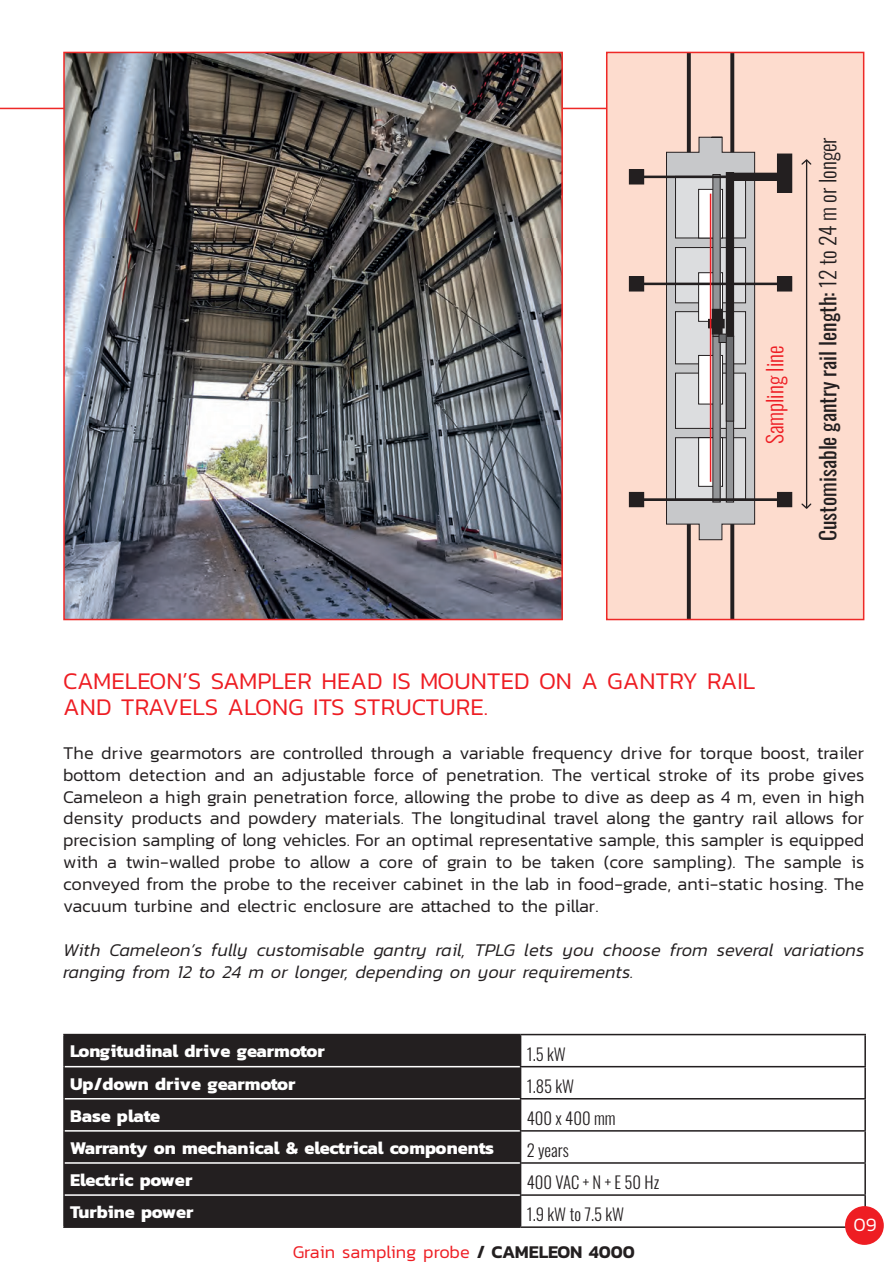
<style>
.page{position:relative;width:893px;height:1263px;background:#fff}
.page>*{position:absolute;margin:0;border:0;box-sizing:border-box;transform-origin:0 0}
.t1{font:300 24.3px/25.8px "Kanit";color:#ee1d23}
.t2{font:21.6px "Oswald";color:#231f20}
.t3{font:300 21.6px "Oswald";color:#ee1d23}
.t4{font:300 19.2px "Kanit";color:#fff}
.t5{font:300 18.3px/21.9px "Kanit";color:#231f20;text-align:justify}
.t6{font:italic 300 18.3px/21.9px "Kanit";color:#231f20}
.t7{font:700 18.3px "Kanit";color:#fff}
.t8{font:300 18.3px "Kanit";color:#ee1d23}
.t9{font:300 16.65px "Oswald";color:#231f20}
.s1{font-weight:300}
.s2{font-weight:600;color:#231f20}
</style>
<div class="page">
<hr style="left:0;top:108px;width:722px;height:1px;background:#ee2927">
<img style="left:66px;top:55px;width:494px;height:562px">
<div style="left:63px;top:52px;width:500px;height:568px;border:2px solid #ee2927"></div>
<div style="left:65px;top:1035px;width:455px;height:191px;background:#231f20"></div>
<hr style="left:521px;top:1034px;width:345px;height:1px;background:#231f20">
<hr style="left:864px;top:1035px;width:2px;height:31px;background:#231f20">
<hr style="left:520px;top:1066px;width:346px;height:1px;background:#231f20">
<hr style="left:864px;top:1067px;width:2px;height:31px;background:#231f20">
<hr style="left:520px;top:1098px;width:346px;height:1px;background:#231f20">
<hr style="left:864px;top:1099px;width:2px;height:31px;background:#231f20">
<hr style="left:520px;top:1130px;width:346px;height:1px;background:#231f20">
<hr style="left:864px;top:1131px;width:2px;height:31px;background:#231f20">
<hr style="left:520px;top:1162px;width:346px;height:2px;background:#231f20">
<hr style="left:864px;top:1164px;width:2px;height:30px;background:#231f20">
<hr style="left:520px;top:1194px;width:346px;height:2px;background:#231f20">
<hr style="left:864px;top:1196px;width:2px;height:30px;background:#231f20">
<hr style="left:521px;top:1226px;width:345px;height:2px;background:#231f20">
<hr style="left:63px;top:1067px;width:2px;height:32px;background:#231f20">
<hr style="left:520px;top:1067px;width:1px;height:31px;background:#231f20">
<hr style="left:63px;top:1099px;width:2px;height:32px;background:#231f20">
<hr style="left:520px;top:1099px;width:1px;height:31px;background:#231f20">
<hr style="left:63px;top:1131px;width:2px;height:32px;background:#231f20">
<hr style="left:520px;top:1131px;width:1px;height:31px;background:#231f20">
<hr style="left:63px;top:1163px;width:2px;height:32px;background:#231f20">
<hr style="left:520px;top:1164px;width:1px;height:30px;background:#231f20">
<hr style="left:63px;top:1195px;width:2px;height:31px;background:#231f20">
<hr style="left:520px;top:1196px;width:1px;height:30px;background:#231f20">
<hr style="left:63px;top:1226px;width:458px;height:2px;background:#231f20">
<hr style="left:65px;top:1098px;width:455px;height:1px;background:#fff">
<hr style="left:65px;top:1130px;width:455px;height:1px;background:#fff">
<hr style="left:65px;top:1162px;width:455px;height:2px;background:#fff">
<hr style="left:65px;top:1194px;width:455px;height:2px;background:#fff">
<hr style="left:63px;top:1034px;width:458px;height:1px;background:#231f20">
<hr style="left:63px;top:1035px;width:2px;height:32px;background:#231f20">
<hr style="left:520px;top:1035px;width:1px;height:31px;background:#231f20">
<hr style="left:65px;top:1066px;width:455px;height:1px;background:#fff">
<div style="left:845px;top:1206px;width:39px;height:39px;background:#ee1d23;border-radius:50%"></div>
<div style="left:607px;top:52px;width:257px;height:567px;background:#fddcce"></div>
<svg style="left:666px;top:55px;width:89px;height:562px"></svg>
<div style="left:675px;top:438px;width:70px;height:61px;background:#dcdddf"></div>
<div style="left:675px;top:437px;width:71px;height:63px;border:1px solid #231f20"></div>
<div style="left:675px;top:176px;width:70px;height:62px;background:#dcdddf"></div>
<div style="left:675px;top:176px;width:71px;height:62px;border:1px solid #231f20"></div>
<div style="left:675px;top:373px;width:70px;height:55px;background:#dcdddf"></div>
<div style="left:675px;top:373px;width:71px;height:56px;border:1px solid #231f20"></div>
<div style="left:675px;top:248px;width:70px;height:55px;background:#dcdddf"></div>
<div style="left:675px;top:247px;width:71px;height:56px;border:1px solid #231f20"></div>
<div style="left:675px;top:312px;width:70px;height:52px;background:#dcdddf"></div>
<div style="left:675px;top:311px;width:71px;height:53px;border:1px solid #231f20"></div>
<svg style="left:700px;top:357px;width:21px;height:45px"></svg>
<div style="left:698px;top:355px;width:25px;height:49px;border:1px solid #231f20"></div>
<svg style="left:700px;top:439px;width:21px;height:46px"></svg>
<div style="left:698px;top:437px;width:25px;height:50px;border:1px solid #231f20"></div>
<svg style="left:700px;top:274px;width:21px;height:46px"></svg>
<div style="left:698px;top:272px;width:25px;height:50px;border:1px solid #231f20"></div>
<svg style="left:700px;top:191px;width:21px;height:45px"></svg>
<div style="left:698px;top:189px;width:25px;height:49px;border:1px solid #231f20"></div>
<div style="left:629px;top:492px;width:15px;height:15px;background:#231f20"></div>
<div style="left:777px;top:492px;width:15px;height:15px;background:#231f20"></div>
<div style="left:713px;top:336px;width:7px;height:166px;background:#939598"></div>
<div style="left:713px;top:175px;width:7px;height:161px;background:#939598"></div>
<div style="left:712px;top:309px;width:10px;height:25px;background:#231f20"></div>
<div style="left:709px;top:319px;width:15px;height:9px;background:#231f20"></div>
<div style="left:708px;top:319px;width:16px;height:9px;border:1px solid #231f20"></div>
<div style="left:726px;top:336px;width:8px;height:166px;background:#939598"></div>
<div style="left:726px;top:336px;width:8px;height:166px;border:1px solid #231f20"></div>
<div style="left:726px;top:336px;width:8px;height:85px;background:#6c6d70"></div>
<div style="left:726px;top:336px;width:8px;height:85px;border:1px solid #231f20"></div>
<div style="left:726px;top:172px;width:8px;height:164px;background:#231f20"></div>
<div style="left:642px;top:498px;width:146px;height:3px;border:1px solid #231f20"></div>
<div style="left:629px;top:277px;width:15px;height:14px;background:#231f20"></div>
<div style="left:629px;top:276px;width:15px;height:15px;border:1px solid #231f20"></div>
<div style="left:777px;top:277px;width:15px;height:14px;background:#231f20"></div>
<div style="left:777px;top:276px;width:15px;height:15px;border:1px solid #231f20"></div>
<div style="left:642px;top:283px;width:146px;height:2px;border:1px solid #231f20"></div>
<div style="left:629px;top:170px;width:15px;height:14px;background:#231f20"></div>
<div style="left:629px;top:169px;width:15px;height:15px;border:1px solid #231f20"></div>
<div style="left:777px;top:154px;width:15px;height:38px;background:#231f20"></div>
<div style="left:642px;top:176px;width:146px;height:2px;border:1px solid #231f20"></div>
<div style="left:732px;top:173px;width:50px;height:7px;background:#231f20"></div>
<div style="left:732px;top:173px;width:50px;height:8px;border:1px solid #231f20"></div>
<div style="left:719px;top:334px;width:7px;height:8px;background:#6c6d70"></div>
<div style="left:719px;top:334px;width:8px;height:9px;border:1px solid #231f20"></div>
<hr style="left:710px;top:194px;width:1px;height:288px;background:#ee1d23">
<hr style="left:806px;top:160px;width:1px;height:347px;background:#231f20">
<svg style="left:801px;top:159px;width:11px;height:7px"></svg>
<svg style="left:801px;top:502px;width:11px;height:7px"></svg>
<div style="left:606px;top:52px;width:258px;height:568px;border:2px solid #ee2927"></div>
<p class="t3" style="left:756px;top:444px;width:100px;rotate:-90deg">Sampling line</p>
<p class="t2" style="left:808px;top:541px;width:405px;rotate:-90deg">Customisable gantry rail length: <span class="s1">12 to 24 m or longer</span></p>
<h1 class="t1" style="left:63px;top:668px;width:694px">CAMELEON’S SAMPLER HEAD IS MOUNTED ON A GANTRY RAIL<br>AND TRAVELS ALONG ITS STRUCTURE.</h1>
<p class="t5" style="left:63px;top:741px;width:803px">The drive gearmotors are controlled through a variable frequency drive for torque boost, trailer bottom detection and an adjustable force of penetration. The vertical stroke of its probe gives Cameleon a high grain penetration force, allowing the probe to dive as deep as 4 m, even in high density products and powdery materials. The longitudinal travel along the gantry rail allows for precision sampling of long vehicles. For an optimal representative sample, this sampler is equipped with a twin-walled probe to allow a core of grain to be taken (core sampling). The sample is conveyed from the probe to the receiver cabinet in the lab in food-grade, anti-static hosing. The vacuum turbine and electric enclosure are attached to the pillar.</p>
<p class="t6" style="left:63px;top:938px;width:803px">With Cameleon’s fully customisable gantry rail, TPLG lets you choose from several variations ranging from 12 to 24 m or longer, depending on your requirements.</p>
<p class="t7" style="left:70px;top:1037px;width:256px">Longitudinal drive gearmotor</p>
<p class="t9" style="left:527px;top:1039px;width:41px">1.5 kW</p>
<p class="t7" style="left:70px;top:1069px;width:227px">Up/down drive gearmotor</p>
<p class="t9" style="left:527px;top:1071px;width:49px">1.85 kW</p>
<p class="t7" style="left:70px;top:1101px;width:92px">Base plate</p>
<p class="t9" style="left:527px;top:1103px;width:91px">400 x 400 mm</p>
<p class="t7" style="left:70px;top:1133px;width:426px">Warranty on mechanical &amp; electrical components</p>
<p class="t9" style="left:527px;top:1135px;width:44px">2 years</p>
<p class="t7" style="left:70px;top:1165px;width:124px">Electric power</p>
<p class="t9" style="left:527px;top:1167px;width:134px">400 VAC + N + E 50 Hz</p>
<p class="t7" style="left:70px;top:1197px;width:125px">Turbine power</p>
<p class="t9" style="left:527px;top:1199px;width:99px">1.9 kW to 7.5 kW</p>
<p class="t8" style="left:293px;top:1239px;width:344px">Grain sampling probe <span class="s2">/ CAMELEON 4000</span></p>
<p class="t4" style="left:854px;top:1211px;width:25px">09</p>
</div>
